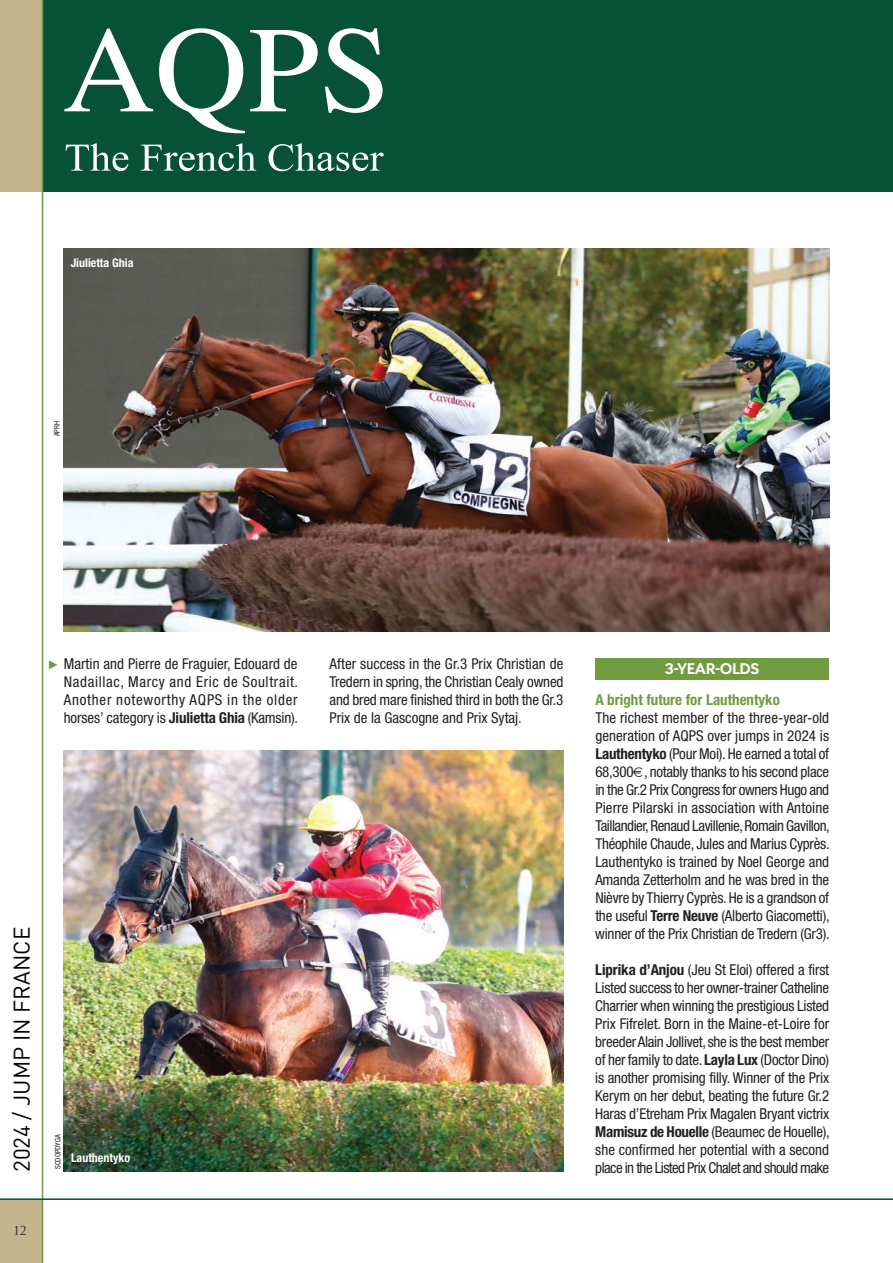
<style>
.page{position:relative;width:893px;height:1263px;background:#fff}
.page>*{position:absolute;margin:0;border:0;box-sizing:border-box;transform-origin:0 0}
.t1{font:22.5px "DIN";color:#000}
.t2{font:condensed 15px/18px "Helvetica Neue";letter-spacing:-.01em;color:#231f20;text-align:justify}
.t3{font:700 condensed 15px "Helvetica Neue";color:#719b3f}
.t4{font:700 15px "Wes FY";color:#fff}
.t5{font:700 condensed 12px "Helvetica Neue";color:#fff}
.t6{font:12px "Trajan Pro";color:#231f20}
.t7{font:condensed 7.5px "Helvetica Neue";color:#231f20}
.s1{font-weight:700}
</style>
<div class="page">
<div style="left:0;top:0;width:893px;height:191px;background:#075137"></div>
<svg style="left:64px;top:28px;width:319px;height:105px"></svg>
<svg style="left:66px;top:143px;width:62px;height:28px"></svg>
<svg style="left:141px;top:143px;width:115px;height:28px"></svg>
<svg style="left:268px;top:143px;width:116px;height:28px"></svg>
<div style="left:0;top:0;width:43px;height:191px;background:#c5b48c"></div>
<div style="left:0;top:1199px;width:43px;height:64px;background:#c5b48c"></div>
<hr style="left:42px;top:0;width:1px;height:1263px;background:#719b3f">
<hr style="left:0;top:1198px;width:893px;height:2px;background:#075137">
<div style="left:595px;top:658px;width:234px;height:21px;background:#719b3f"></div>
<img style="left:64px;top:249px;width:765px;height:382px">
<img style="left:64px;top:751px;width:499px;height:420px">
<p class="t5" style="left:71px;top:259px;width:64px">Jiulietta Ghia</p>
<p class="t7" style="left:54px;top:436px;width:17px;rotate:-90deg">APRH</p>
<p class="t1" style="left:14px;top:1172px;width:247px;rotate:-90deg">2024 / JUMP IN FRANCE</p>
<p class="t6" style="left:13px;top:1224px;width:15px">12</p>
<p class="t2" style="left:330px;top:656px;width:235px">After success in the Gr.3 Prix Christian de Tredern in spring, the Christian Cealy owned and bred mare finished third in both the Gr.3<br>Prix de la Gascogne and Prix Sytaj.</p>
<p class="t2" style="left:64px;top:656px;width:236px">Martin and Pierre de Fraguier, Edouard de Nadaillac, Marcy and Eric de Soultrait.<br>Another noteworthy AQPS in the older horses’ category is <span class="s1">Jiulietta Ghia</span> (Kamsin).</p>
<p class="t4" style="left:665px;top:660px;width:95px">3-YEAR-OLDS</p>
<p class="t3" style="left:595px;top:694px;width:186px">A bright future for Lauthentyko</p>
<p class="t2" style="left:595px;top:710px;width:236px">The richest member of the three-year-old generation of AQPS over jumps in 2024 is <span class="s1">Lauthentyko</span> (Pour Moi). He earned a total of 68,300 , notably thanks to his second place in the Gr.2 Prix Congress for owners Hugo and Pierre Pilarski in association with Antoine Taillandier, Renaud Lavillenie, Romain Gavillon, Théophile Chaude, Jules and Marius Cyprès.<br>Lauthentyko is trained by Noel George and Amanda Zetterholm and he was bred in the Nièvre by Thierry Cyprès. He is a grandson of the useful <span class="s1">Terre Neuve</span> (Alberto Giacometti), winner of the Prix Christian de Tredern (Gr3).</p>
<p class="t2" style="left:595px;top:962px;width:236px"><span class="s1">Liprika d’Anjou</span> (Jeu St Eloi) offered a first Listed success to her owner-trainer Catheline Charrier when winning the prestigious Listed Prix Fifrelet. Born in the Maine-et-Loire for breeder Alain Jollivet, she is the best member of her family to date. <span class="s1">Layla Lux</span> (Doctor Dino) is another promising filly. Winner of the Prix Kerym on her debut, beating the future Gr.2<br>Haras d’Etreham Prix Magalen Bryant victrix <span class="s1">Mamisuz de Houelle</span> (Beaumec de Houelle), she confirmed her potential with a second place in the Listed Prix Chalet and should make</p>
<p class="t7" style="left:55px;top:1169px;width:36px;rotate:-90deg">SCOOPDYGA</p>
<p class="t5" style="left:71px;top:1153px;width:61px">Lauthentyko</p>
</div>
